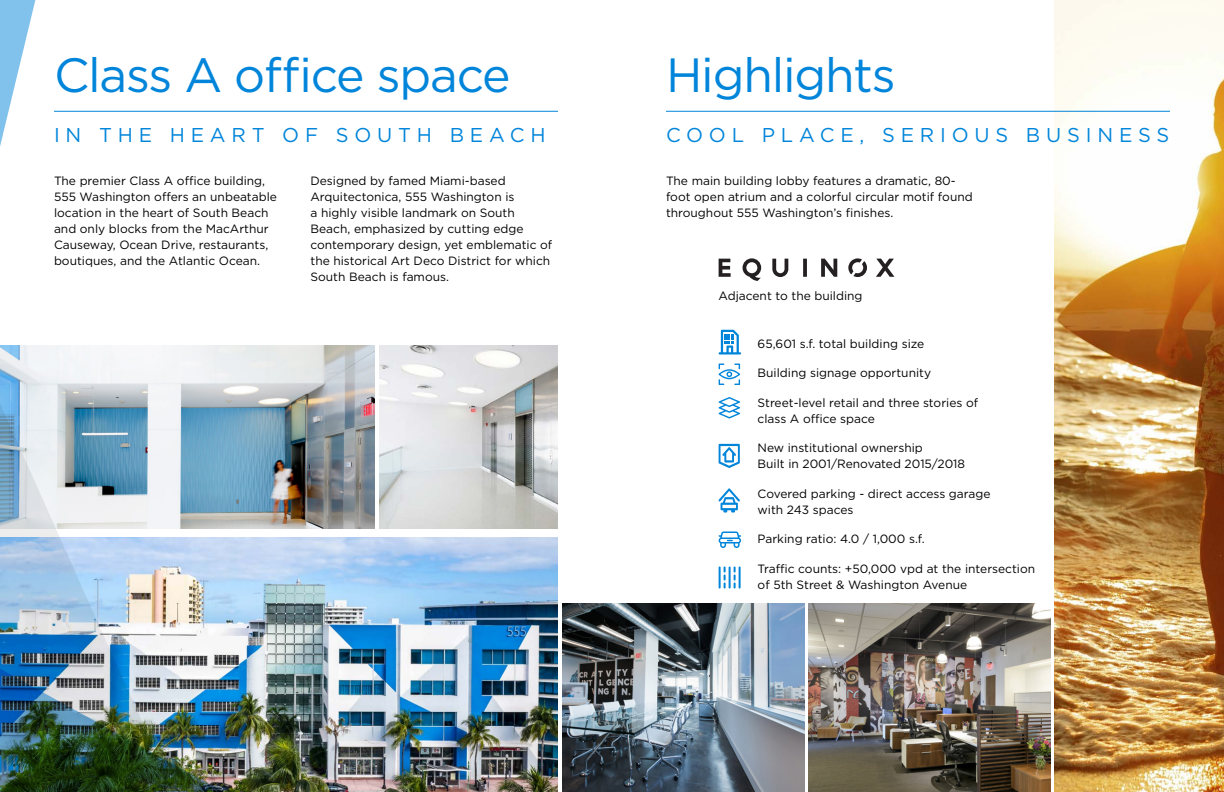
<style>
.page{position:relative;width:1224px;height:792px;background:#fff}
.page>*{position:absolute;margin:0;border:0;box-sizing:border-box;transform-origin:0 0}
.t1{font:48px "Gotham";letter-spacing:-.025em;color:#0185da}
.t2{font:20px "Gotham";letter-spacing:.29em;color:#0185da}
.t3{font:12px/16px "Gotham";color:#000}
</style>
<div class="page">
<img style="left:174px;top:537px;width:384px;height:255px">
<img style="left:562px;top:603px;width:242px;height:189px">
<img style="left:809px;top:603px;width:241px;height:189px">
<img style="left:39px;top:346px;width:336px;height:182px">
<img style="left:379px;top:346px;width:179px;height:182px">
<svg style="left:39px;top:404px;width:135px;height:170px"></svg>
<svg style="left:0;top:0;width:39px;height:574px"></svg>
<img style="left:0;top:574px;width:289px;height:218px">
<img style="left:1055px;top:0;width:169px;height:792px">
<svg style="left:719px;top:258px;width:175px;height:23px"></svg>
<hr style="left:54px;top:111px;width:504px;height:1px;background:#0185da">
<hr style="left:666px;top:111px;width:504px;height:1px;background:#0185da">
<svg style="left:719px;top:330px;width:22px;height:25px"></svg>
<svg style="left:719px;top:364px;width:21px;height:21px"></svg>
<svg style="left:718px;top:397px;width:22px;height:22px"></svg>
<svg style="left:719px;top:444px;width:21px;height:24px"></svg>
<svg style="left:719px;top:488px;width:21px;height:25px"></svg>
<svg style="left:719px;top:532px;width:22px;height:16px"></svg>
<hr style="left:719px;top:567px;width:2px;height:22px;background:#0185da">
<hr style="left:729px;top:567px;width:2px;height:22px;background:#0185da">
<hr style="left:739px;top:567px;width:2px;height:22px;background:#0185da">
<svg style="left:724px;top:567px;width:2px;height:22px"></svg>
<svg style="left:734px;top:567px;width:2px;height:22px"></svg>
<p class="t1" style="left:54px;top:45px;width:458px">Class A office space</p>
<p class="t2" style="left:54px;top:123px;width:493px">IN THE HEART OF SOUTH BEACH</p>
<p class="t1" style="left:666px;top:45px;width:231px">Highlights</p>
<p class="t2" style="left:666px;top:123px;width:505px">COOL PLACE, SERIOUS BUSINESS</p>
<p class="t3" style="left:54px;top:172px;width:225px">The premier Class A office building, 555 Washington offers an unbeatable location in the heart of South Beach and only blocks from the MacArthur Causeway, Ocean Drive, restaurants, boutiques, and the Atlantic Ocean.</p>
<p class="t3" style="left:310px;top:172px;width:243px">Designed by famed Miami-based Arquitectonica, 555 Washington is<br>a highly visible landmark on South Beach, emphasized by cutting edge contemporary design, yet emblematic of the historical Art Deco District for which South Beach is famous.</p>
<p class="t3" style="left:666px;top:172px;width:308px">The main building lobby features a dramatic, 80- foot open atrium and a colorful circular motif found throughout 555 Washington’s finishes.</p>
<p class="t3" style="left:719px;top:288px;width:145px">Adjacent to the building</p>
<p class="t3" style="left:758px;top:335px;width:168px">65,601 s.f. total building size</p>
<p class="t3" style="left:758px;top:365px;width:175px">Building signage opportunity</p>
<p class="t3" style="left:758px;top:394px;width:222px">Street-level retail and three stories of class A office space</p>
<p class="t3" style="left:758px;top:440px;width:209px">New institutional ownership<br>Built in 2001/Renovated 2015/2018</p>
<p class="t3" style="left:758px;top:485px;width:234px">Covered parking - direct access garage with 243 spaces</p>
<p class="t3" style="left:758px;top:531px;width:169px">Parking ratio: 4.0 / 1,000 s.f.</p>
<p class="t3" style="left:758px;top:560px;width:279px">Traffic counts: +50,000 vpd at the intersection of 5th Street &amp; Washington Avenue</p>
</div>
